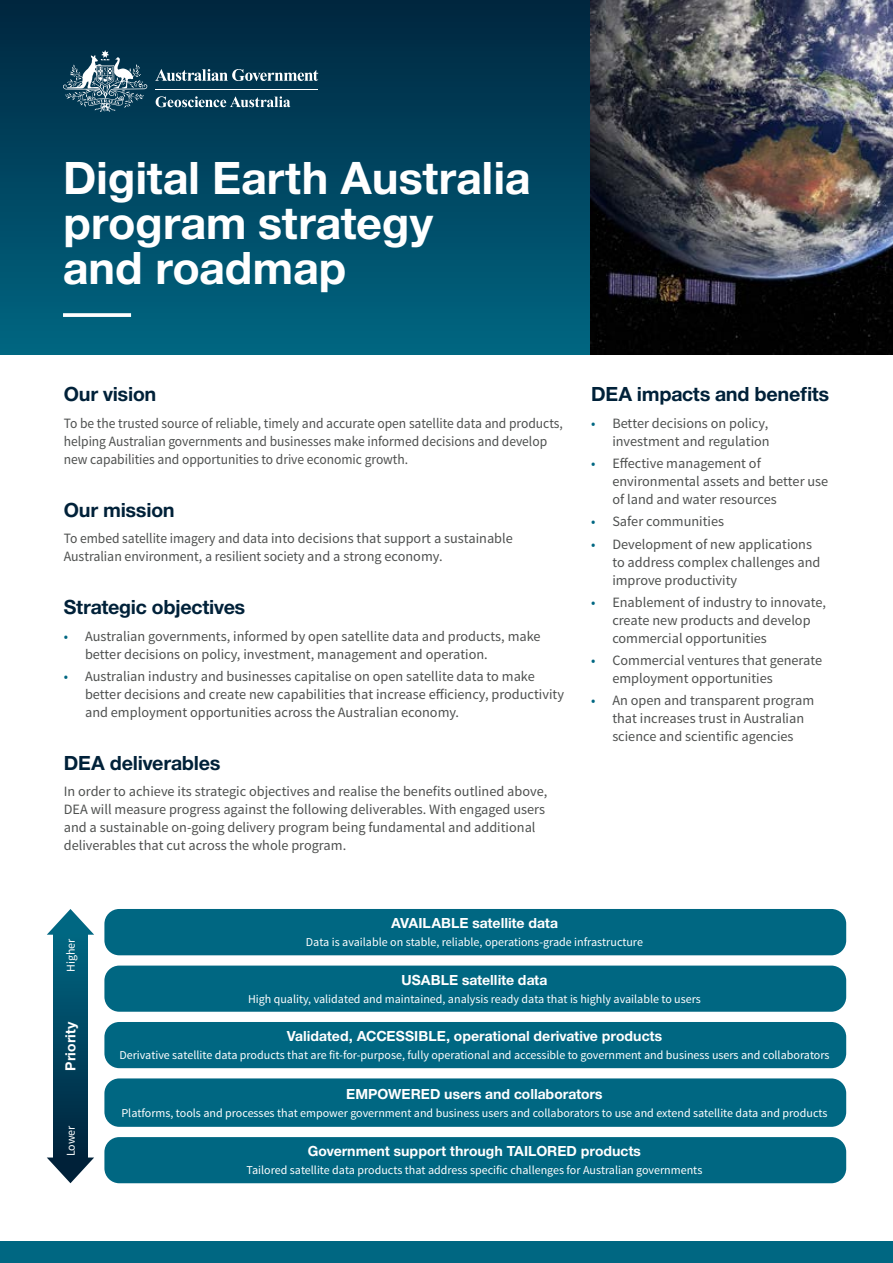
<style>
.page{position:relative;width:893px;height:1263px;background:#fff}
.page>*{position:absolute;margin:0;border:0;box-sizing:border-box;transform-origin:0 0}
.H-Heading_1_Title_Ce{font:700 48px/45px "Nimbus San Nov";color:#fff}
.H-Heading_2_No_Numbe{font:700 21px "Nimbus San Nov";letter-spacing:-.01em;color:#002139}
.TableHeader_Centred{font:700 15px "Nimbus San Nov";color:#fff}
.P-Body_Text{font:14.25px/18px "Source Sans Pro";color:#4e504f}
.P-Body_Text-2{font:14.25px/18px "Source Sans Pro";color:#4e504f;scale:.95 1}
.TableHeader_Centred-2{font:12px "Source Sans Pro";color:#fff}
.P-Body_Text-3{font:12px "Source Sans Pro";color:#fff}
.s1{color:#006782}
</style>
<div class="page">
<div style="left:0;top:1242px;width:893px;height:21px;background:#006782"></div>
<div style="left:54px;top:935px;width:33px;height:222px;background:linear-gradient(to bottom,#006683,#00233b)"></div>
<div style="left:104px;top:1137px;width:742px;height:46px;background:#006782;border-radius:15px"></div>
<div style="left:104px;top:1078px;width:742px;height:49px;background:#006782;border-radius:15px"></div>
<div style="left:104px;top:1022px;width:742px;height:46px;background:#006782;border-radius:15px"></div>
<div style="left:104px;top:965px;width:742px;height:47px;background:#006782;border-radius:15px"></div>
<div style="left:104px;top:909px;width:742px;height:46px;background:#006782;border-radius:15px"></div>
<svg style="left:47px;top:909px;width:47px;height:26px"></svg>
<svg style="left:47px;top:1157px;width:47px;height:26px"></svg>
<div style="left:0;top:0;width:893px;height:354px;background:linear-gradient(to bottom,#00263f,#006682)"></div>
<img style="left:590px;top:0;width:303px;height:354px">
<svg style="left:63px;top:313px;width:68px;height:4px"></svg>
<svg style="left:155px;top:69px;width:163px;height:12px"></svg>
<svg style="left:63px;top:50px;width:84px;height:62px;background:#3a6376"></svg>
<hr style="left:155px;top:89px;width:163px;height:1px;background:#fff">
<svg style="left:156px;top:96px;width:134px;height:11px"></svg>
<p class="H-Heading_1_Title_Ce" style="left:63px;top:155px;width:469px">Digital Earth Australia program strategy<br>and roadmap</p>
<h2 class="H-Heading_2_No_Numbe" style="left:64px;top:382px;width:94px">Our vision</h2>
<p class="P-Body_Text-2" style="left:64px;top:414px;width:527px">To be the trusted source of reliable, timely and accurate open satellite data and products, helping Australian governments and businesses make informed decisions and develop new capabilities and opportunities to drive economic growth.</p>
<h2 class="H-Heading_2_No_Numbe" style="left:64px;top:497px;width:112px">Our mission</h2>
<p class="P-Body_Text-2" style="left:64px;top:530px;width:474px">To embed satellite imagery and data into decisions that support a sustainable<br>Australian environment, a resilient society and a strong economy.</p>
<h2 class="H-Heading_2_No_Numbe" style="left:64px;top:595px;width:183px">Strategic objectives</h2>
<p class="P-Body_Text" style="left:85px;top:627px;width:457px;text-indent:-21px"><span class="s1">•</span> Australian governments, informed by open satellite data and products, make better decisions on policy, investment, management and operation.</p>
<p class="P-Body_Text" style="left:85px;top:667px;width:481px;text-indent:-21px"><span class="s1">•</span> Australian industry and businesses capitalise on open satellite data to make better decisions and create new capabilities that increase efficiency, productivity and employment opportunities across the Australian economy.</p>
<h2 class="H-Heading_2_No_Numbe" style="left:64px;top:750px;width:158px">DEA deliverables</h2>
<p class="P-Body_Text" style="left:64px;top:783px;width:485px">In order to achieve its strategic objectives and realise the benefits outlined above, DEA will measure progress against the following deliverables. With engaged users and a sustainable on-going delivery program being fundamental and additional deliverables that cut across the whole program.</p>
<h2 class="H-Heading_2_No_Numbe" style="left:591px;top:382px;width:240px">DEA impacts and benefits</h2>
<p class="P-Body_Text" style="left:591px;top:414px;width:180px;text-align:right"><span class="s1">•</span> Better decisions on policy, investment and regulation</p>
<p class="P-Body_Text" style="left:612px;top:455px;width:217px;text-indent:-21px"><span class="s1">•</span> Effective management of environmental assets and better use of land and water resources</p>
<p class="P-Body_Text" style="left:591px;top:513px;width:135px"><span class="s1">•</span> Safer communities</p>
<p class="P-Body_Text" style="left:612px;top:535px;width:210px;text-indent:-21px"><span class="s1">•</span> Development of new applications to address complex challenges and improve productivity</p>
<p class="P-Body_Text" style="left:612px;top:593px;width:215px;text-indent:-21px"><span class="s1">•</span> Enablement of industry to innovate, create new products and develop commercial opportunities</p>
<p class="P-Body_Text" style="left:612px;top:652px;width:211px;text-indent:-21px"><span class="s1">•</span> Commercial ventures that generate employment opportunities</p>
<p class="P-Body_Text" style="left:612px;top:692px;width:203px;text-indent:-21px"><span class="s1">•</span> An open and transparent program that increases trust in Australian science and scientific agencies</p>
<p class="P-Body_Text-3" style="left:64px;top:972px;width:35px;rotate:-90deg">Higher</p>
<p class="TableHeader_Centred" style="left:62px;top:1070px;width:50px;rotate:-90deg">Priority</p>
<p class="P-Body_Text-3" style="left:64px;top:1156px;width:32px;rotate:-90deg">Lower</p>
<p class="TableHeader_Centred" style="left:391px;top:914px;width:168px">AVAILABLE satellite data</p>
<p class="TableHeader_Centred-2" style="left:306px;top:935px;width:339px">Data is available on stable, reliable, operations-grade infrastructure</p>
<p class="TableHeader_Centred" style="left:402px;top:971px;width:147px">USABLE satellite data</p>
<p class="TableHeader_Centred-2" style="left:248px;top:991px;width:454px">High quality, validated and maintained, analysis ready data that is highly available to users</p>
<p class="TableHeader_Centred" style="left:287px;top:1027px;width:377px">Validated, ACCESSIBLE, operational derivative products</p>
<p class="TableHeader_Centred-2" style="left:119px;top:1048px;width:712px">Derivative satellite data products that are fit-for-purpose, fully operational and accessible to government and business users and collaborators</p>
<p class="TableHeader_Centred" style="left:346px;top:1085px;width:258px">EMPOWERED users and collaborators</p>
<p class="TableHeader_Centred-2" style="left:121px;top:1105px;width:708px">Platforms, tools and processes that empower government and business users and collaborators to use and extend satellite data and products</p>
<p class="TableHeader_Centred" style="left:308px;top:1142px;width:335px">Government support through TAILORED products</p>
<p class="TableHeader_Centred-2" style="left:247px;top:1163px;width:457px">Tailored satellite data products that address specific challenges for Australian governments</p>
</div>
